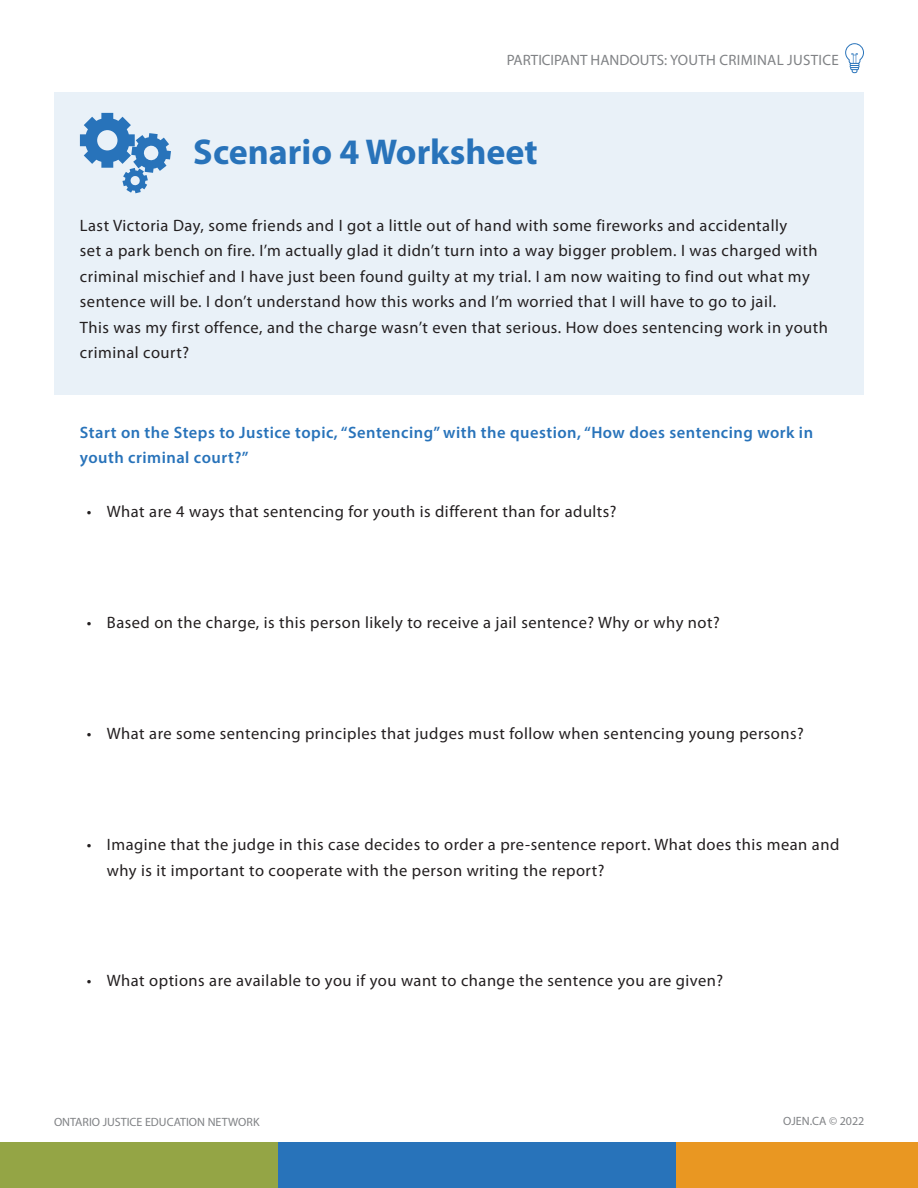
<style>
.page{position:relative;width:918px;height:1188px;background:#fff}
.page>*{position:absolute;margin:0;border:0;box-sizing:border-box;transform-origin:0 0}
.t1{font:700 36px "Myriad Pro";color:#2873ba}
.t2{font:16.5px/25.5px "Myriad Pro";letter-spacing:.03em;color:#231f20}
.t3{font:600 16.5px/25.5px "Myriad Pro";letter-spacing:.03em;color:#2873ba}
.t4{font:15px "Myriad Pro";letter-spacing:.005em;color:#808285}
.t5{font:12px "Myriad Pro";color:#808285}
</style>
<div class="page">
<div style="left:0;top:1142px;width:295px;height:46px;background:#94a545"></div>
<div style="left:658px;top:1142px;width:260px;height:46px;background:#e99722"></div>
<div style="left:278px;top:1142px;width:397px;height:46px;background:#2873ba"></div>
<div style="left:54px;top:92px;width:810px;height:303px;background:#e9f1f8"></div>
<svg style="left:80px;top:113px;width:91px;height:80px"></svg>
<svg style="left:845px;top:43px;width:19px;height:30px"></svg>
<p class="t4" style="left:507px;top:51px;width:334px">PARTICIPANT HANDOUTS: YOUTH CRIMINAL JUSTICE</p>
<h1 class="t1" style="left:193px;top:129px;width:346px">Scenario 4 Worksheet</h1>
<p class="t2" style="left:80px;top:212px;width:750px">Last Victoria Day, some friends and I got a little out of hand with some fireworks and accidentally<br>set a park bench on fire. I’m actually glad it didn’t turn into a way bigger problem. I was charged with criminal mischief and I have just been found guilty at my trial. I am now waiting to find out what my sentence will be. I don’t understand how this works and I’m worried that I will have to go to jail.<br>This was my first offence, and the charge wasn’t even that serious. How does sentencing work in youth criminal court?</p>
<p class="t3" style="left:80px;top:419px;width:735px">Start on the Steps to Justice topic, “Sentencing” with the question, “How does sentencing work in youth criminal court?”</p>
<p class="t2" style="left:87px;top:499px;width:532px">• What are 4 ways that sentencing for youth is different than for adults?</p>
<p class="t2" style="left:87px;top:610px;width:635px">• Based on the charge, is this person likely to receive a jail sentence? Why or why not?</p>
<p class="t2" style="left:87px;top:721px;width:719px">• What are some sentencing principles that judges must follow when sentencing young persons?</p>
<p class="t2" style="left:107px;top:831px;width:734px;text-indent:-20px">• Imagine that the judge in this case decides to order a pre-sentence report. What does this mean and why is it important to cooperate with the person writing the report?</p>
<p class="t2" style="left:87px;top:968px;width:638px">• What options are available to you if you want to change the sentence you are given?</p>
<p class="t5" style="left:54px;top:1115px;width:207px">ONTARIO JUSTICE EDUCATION NETWORK</p>
<p class="t5" style="left:783px;top:1114px;width:83px">OJEN.CA © 2022</p>
</div>
